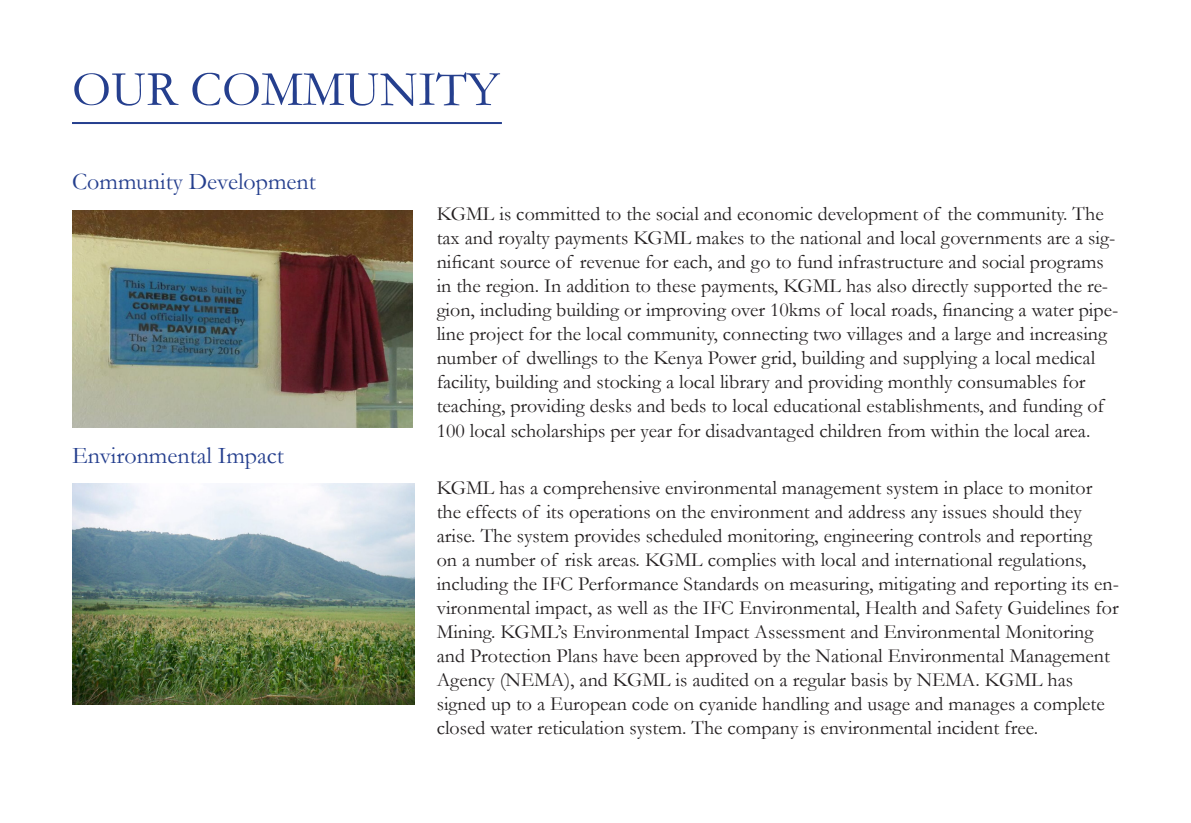
<style>
.page{position:relative;width:1191px;height:823px;background:#fff}
.page>*{position:absolute;margin:0;border:0;box-sizing:border-box;transform-origin:0 0}
.t1{font:50px "Garamond";color:#253f8e}
.t2{font:24px "Garamond";color:#253f8e}
.t3{font:20px/24px "Garamond";color:#231f20}
</style>
<div class="page">
<hr style="left:72px;top:122px;width:430px;height:2px;background:#253f8e">
<img style="left:72px;top:210px;width:341px;height:217px">
<img style="left:72px;top:483px;width:342px;height:220px">
<p class="t1" style="left:72px;top:55px;width:429px">OUR COMMUNITY</p>
<p class="t2" style="left:72px;top:165px;width:245px">Community Development</p>
<p class="t2" style="left:72px;top:438px;width:213px">Environmental Impact</p>
<p class="t3" style="left:437px;top:201px;width:683px">KGML is committed to the social and economic development of the community. The tax and royalty payments KGML makes to the national and local governments are a sig&shy;nificant source of revenue for each, and go to fund infrastructure and social programs in the region. In addition to these payments, KGML has also directly supported the re&shy;gion, including building or improving over 10kms of local roads, financing a water pipe&shy;line project for the local community, connecting two villages and a large and increasing number of dwellings to the Kenya Power grid, building and supplying a local medical facility, building and stocking a local library and providing monthly consumables for teaching, providing desks and beds to local educational establishments, and funding of 100 local scholarships per year for disadvantaged children from within the local area.</p>
<p class="t3" style="left:437px;top:475px;width:684px">KGML has a comprehensive environmental management system in place to monitor the effects of its operations on the environment and address any issues should they arise. The system provides scheduled monitoring, engineering controls and reporting<br>on a number of risk areas. KGML complies with local and international regulations, including the IFC Performance Standards on measuring, mitigating and reporting its en&shy;vironmental impact, as well as the IFC Environmental, Health and Safety Guidelines for Mining. KGML’s Environmental Impact Assessment and Environmental Monitoring and Protection Plans have been approved by the National Environmental Management Agency (NEMA), and KGML is audited on a regular basis by NEMA. KGML has signed up to a European code on cyanide handling and usage and manages a complete closed water reticulation system. The company is environmental incident free.</p>
</div>
